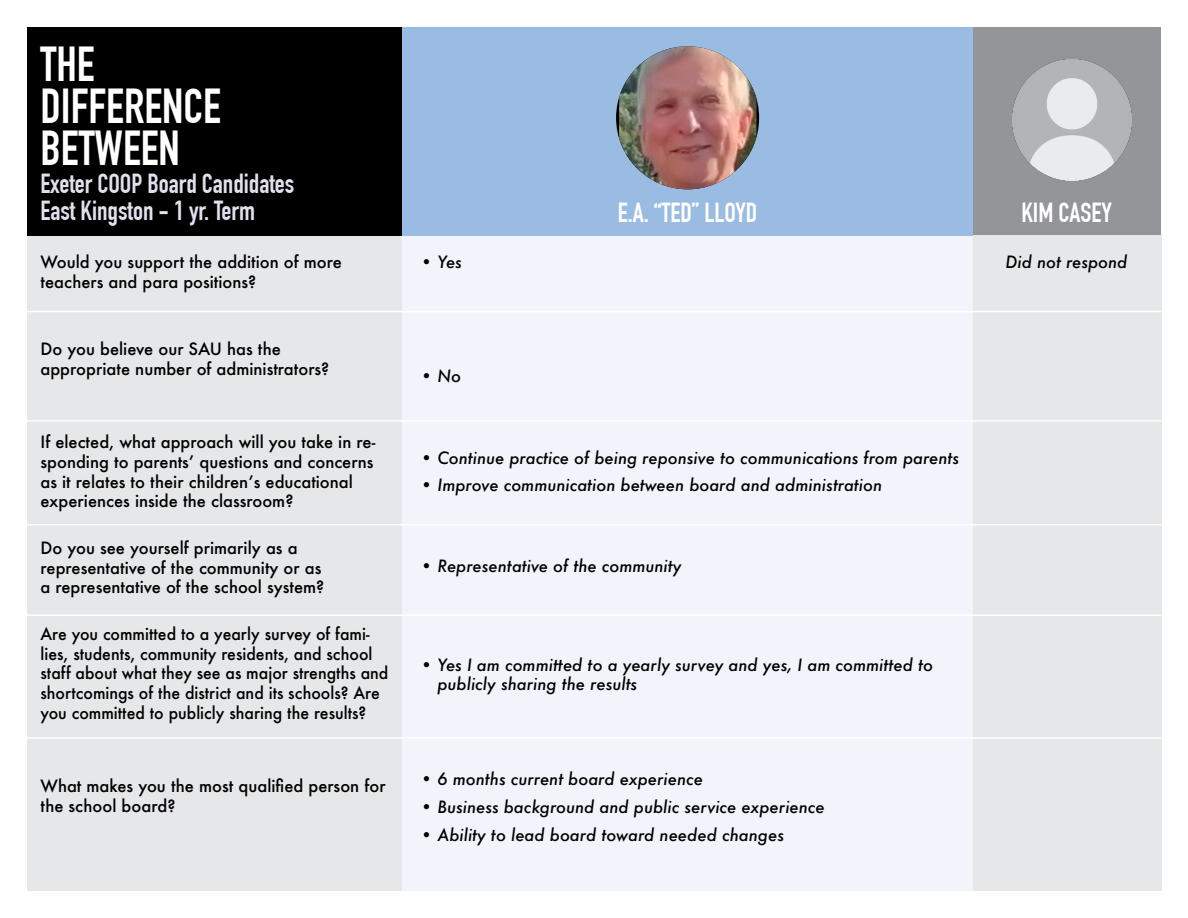
<style>
.page{position:relative;width:1188px;height:918px;background:#fff}
.page>*{position:absolute;margin:0;border:0;box-sizing:border-box;transform-origin:0 0}
.t1{font:700 48px/42px "DIN Condensed";color:#fff}
.t2{font:700 27px/27px "DIN Condensed";color:#e1e0ed}
.t3{font:700 27px "DIN Condensed";color:#fff}
.t4{font:500 16.5px/19.8px "Futura";color:#000}
.t5{font:italic 500 16.5px/19.8px "Futura";color:#000}
.t6{font:500 16.5px/19.8px "Futura";color:#000;scale:.96 1}
</style>
<div class="page">
<div style="left:402px;top:235px;width:571px;height:656px;background:#f1f5fb"></div>
<div style="left:972px;top:27px;width:189px;height:208px;background:#939598"></div>
<div style="left:973px;top:235px;width:188px;height:656px;background:#e6e7e8"></div>
<div style="left:402px;top:27px;width:571px;height:208px;background:#9abce3"></div>
<img style="left:1012px;top:60px;width:120px;height:121px">
<div style="left:27px;top:235px;width:375px;height:656px;background:#e6e7e8"></div>
<div style="left:27px;top:27px;width:375px;height:208px;background:#000"></div>
<hr style="left:27px;top:524px;width:1134px;height:2px;background:#fff">
<hr style="left:27px;top:311px;width:1134px;height:1px;background:#fff">
<hr style="left:27px;top:420px;width:1134px;height:2px;background:#fff">
<hr style="left:27px;top:615px;width:1134px;height:1px;background:#fff">
<hr style="left:27px;top:737px;width:1134px;height:2px;background:#fff">
<img style="left:619px;top:46px;width:138px;height:143px">
<h1 class="t1" style="left:40px;top:43px;width:162px">The<br>Difference<br>Between</h1>
<h2 class="t2" style="left:40px;top:170px;width:255px">Exeter COOP Board Candidates<br>East Kingston - 1 yr. Term</h2>
<p class="t4" style="left:40px;top:252px;width:303px">Would you support the addition of more teachers and para positions?</p>
<p class="t4" style="left:40px;top:339px;width:290px">Do you believe our SAU has the appropriate number of administrators?</p>
<p class="t4" style="left:40px;top:432px;width:336px">If elected, what approach will you take in re&shy;sponding to parents’ questions and concerns as it relates to their children’s educational experiences inside the classroom?</p>
<p class="t4" style="left:40px;top:538px;width:285px">Do you see yourself primarily as a representative of the community or as a representative of the school system?</p>
<p class="t6" style="left:40px;top:624px;width:364px">Are you committed to a yearly survey of fami&shy;lies, students, community residents, and school staff about what they see as major strengths and shortcomings of the district and its schools? Are you committed to publicly sharing the results?</p>
<p class="t4" style="left:40px;top:776px;width:347px">What makes you the most qualified person for the school board?</p>
<p class="t5" style="left:420px;top:252px;width:43px">• Yes</p>
<p class="t5" style="left:420px;top:366px;width:43px">• No</p>
<h2 class="t3" style="left:618px;top:197px;width:141px">E.A. “Ted” Lloyd</h2>
<h2 class="t3" style="left:1021px;top:197px;width:92px">Kim Casey</h2>
<p class="t5" style="left:1006px;top:252px;width:123px">Did not respond</p>
<p class="t5" style="left:420px;top:447px;width:541px">• Continue practice of being reponsive to communications from parents</p>
<p class="t5" style="left:420px;top:475px;width:464px">• Improve communication between board and administration</p>
<p class="t5" style="left:420px;top:555px;width:263px">• Representative of the community</p>
<p class="t5" style="left:438px;top:654px;width:497px;text-indent:-18px">• Yes I am committed to a yearly survey and yes, I am committed to publicly sharing the results</p>
<p class="t5" style="left:420px;top:769px;width:284px">• 6 months current board experience</p>
<p class="t5" style="left:420px;top:797px;width:406px">• Business background and public service experience</p>
<p class="t5" style="left:420px;top:824px;width:366px">• Ability to lead board toward needed changes</p>
</div>
